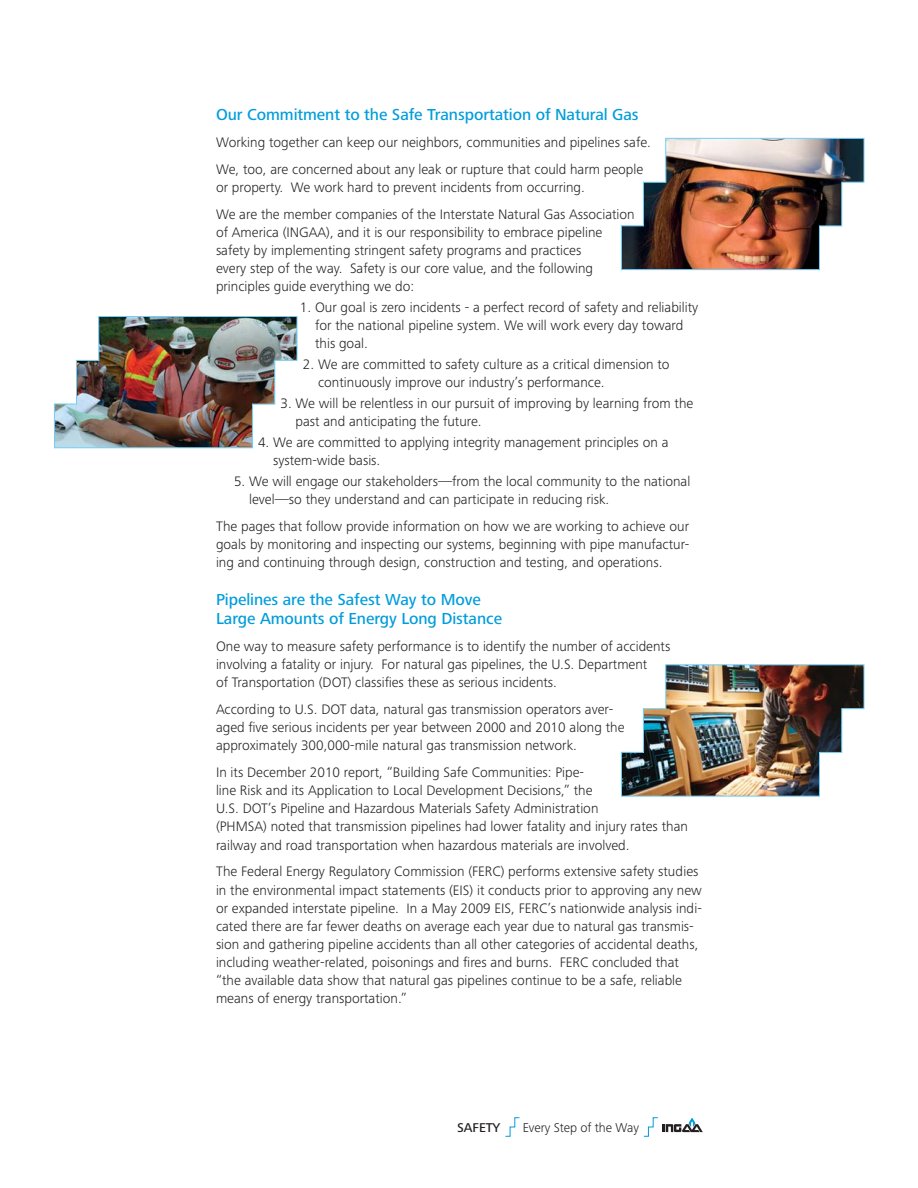
<style>
.page{position:relative;width:918px;height:1188px;background:#fff}
.page>*{position:absolute;margin:0;border:0;box-sizing:border-box;transform-origin:0 0}
.t1{font:500 16.5px/19.8px "Frutiger Next Pro";letter-spacing:-.005em;color:#009ddc}
.t2{font:300 14.25px/18px "Frutiger Next Pro";color:#231f20}
.t3{font:300 13.2px "Frutiger Next Pro";letter-spacing:-.005em;color:#231f20}
.t4{font:500 13.2px "Frutiger Next Pro";color:#231f20}
</style>
<div class="page">
<img style="left:621px;top:664px;width:244px;height:133px">
<img style="left:54px;top:316px;width:244px;height:133px">
<img style="left:621px;top:138px;width:244px;height:132px">
<svg style="left:505px;top:1117px;width:15px;height:20px"></svg>
<svg style="left:643px;top:1117px;width:60px;height:20px"></svg>
<p class="t1" style="left:216px;top:105px;width:424px">Our Commitment to the Safe Transportation of Natural Gas</p>
<p class="t2" style="left:216px;top:129px;width:436px;line-height:27px">Working together can keep our neighbors, communities and pipelines safe.<br>We, too, are concerned about any leak or rupture that could harm people</p>
<p class="t2" style="left:216px;top:174px;width:420px;line-height:27px">or property. We work hard to prevent incidents from occurring.<br>We are the member companies of the Interstate Natural Gas Association</p>
<p class="t2" style="left:216px;top:224px;width:388px">of America (INGAA), and it is our responsibility to embrace pipeline safety by implementing stringent safety programs and practices every step of the way. Safety is our core value, and the following principles guide everything we do:</p>
<p class="t2" style="left:315px;top:299px;width:385px;text-indent:-15px">1. Our goal is zero incidents - a perfect record of safety and reliability for the national pipeline system. We will work every day toward this goal.</p>
<p class="t2" style="left:318px;top:356px;width:353px;text-indent:-15px">2. We are committed to safety culture as a critical dimension to continuously improve our industry’s performance.</p>
<p class="t2" style="left:296px;top:395px;width:399px;text-indent:-15px">3. We will be relentless in our pursuit of improving by learning from the past and anticipating the future.</p>
<p class="t2" style="left:273px;top:434px;width:397px;text-indent:-15px">4. We are committed to applying integrity management principles on a system-wide basis.</p>
<p class="t2" style="left:249px;top:473px;width:443px;text-indent:-15px">5. We will engage our stakeholders—from the local community to the national level—so they understand and can participate in reducing risk.</p>
<p class="t2" style="left:216px;top:518px;width:475px;text-align:justify">The pages that follow provide information on how we are working to achieve our goals by monitoring and inspecting our systems, beginning with pipe manufactur&shy;ing and continuing through design, construction and testing, and operations.</p>
<p class="t1" style="left:216px;top:590px;width:288px">Pipelines are the Safest Way to Move<br>Large Amounts of Energy Long Distance</p>
<p class="t2" style="left:216px;top:638px;width:456px">One way to measure safety performance is to identify the number of accidents involving a fatality or injury. For natural gas pipelines, the U.S. Department<br>of Transportation (DOT) classifies these as serious incidents.</p>
<p class="t2" style="left:216px;top:701px;width:410px">According to U.S. DOT data, natural gas transmission operators aver&shy;aged five serious incidents per year between 2000 and 2010 along the approximately 300,000-mile natural gas transmission network.</p>
<p class="t2" style="left:216px;top:764px;width:474px">In its December 2010 report, “Building Safe Communities: Pipe-<br>line Risk and its Application to Local Development Decisions,” the<br>U.S. DOT’s Pipeline and Hazardous Materials Safety Administration<br>(PHMSA) noted that transmission pipelines had lower fatality and injury rates than railway and road transportation when hazardous materials are involved.</p>
<p class="t2" style="left:216px;top:863px;width:488px">The Federal Energy Regulatory Commission (FERC) performs extensive safety studies in the environmental impact statements (EIS) it conducts prior to approving any new or expanded interstate pipeline. In a May 2009 EIS, FERC’s nationwide analysis indi&shy;cated there are far fewer deaths on average each year due to natural gas transmis&shy;sion and gathering pipeline accidents than all other categories of accidental deaths, including weather-related, poisonings and fires and burns. FERC concluded that “the available data show that natural gas pipelines continue to be a safe, reliable means of energy transportation.”</p>
<p class="t4" style="left:457px;top:1121px;width:45px">SAFETY</p>
<p class="t3" style="left:523px;top:1121px;width:118px">Every Step of the Way</p>
</div>
